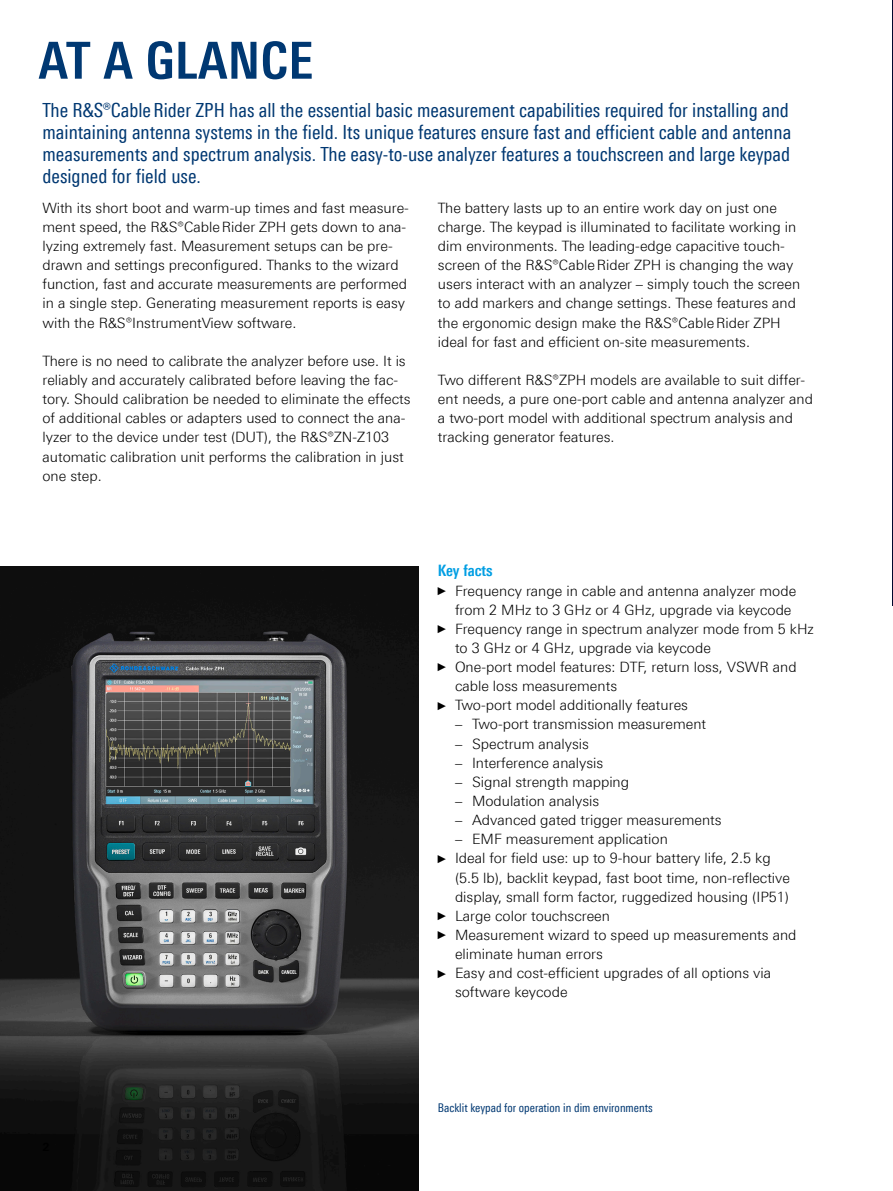
<style>
.page{position:relative;width:893px;height:1191px;background:#fff}
.page>*{position:absolute;margin:0;border:0;box-sizing:border-box;transform-origin:0 0}
.Seiten_Headline_34Pt{font:700 51px "Linotype Univers 620 Cn";letter-spacing:.01em;color:#003872}
.Teaser{font:19.5px/22px "Linotype Univers 420 Cn";color:#003872;text-align:justify}
.Absatzfett_cyan{font:700 15.75px "Linotype Univers 620 Cn";color:#009ee3}
.Haupttext{font:300 14.25px/19.2px "Linotype Univers 330";color:#000}
.Bildunterschrift{font:12px "Linotype Univers 420 Cn";color:#003872}
.s1{font-family:"Arial Narrow";font-weight:400;font-size:11.4px}
</style>
<div class="page">
<svg style="left:892px;top:0;width:1px;height:605px"></svg>
<img style="left:0;top:567px;width:419px;height:624px">
<p class="Seiten_Headline_34Pt" style="left:39px;top:30px;width:276px">AT A GLANCE</p>
<p class="Teaser" style="left:43px;top:99px;width:750px">The R&amp;S®CableRider ZPH has all the essential basic measurement capabilities required for installing and maintaining antenna systems in the field. Its unique features ensure fast and efficient cable and antenna measurements and spectrum analysis. The easy-to-use analyzer features a touchscreen and large keypad designed for field use.</p>
<p class="Haupttext" style="left:43px;top:198px;width:368px">With its short boot and warm-up times and fast measure&shy;ment speed, the R&amp;S®CableRider ZPH gets down to ana&shy;lyzing extremely fast. Measurement setups can be pre&shy;drawn and settings preconfigured. Thanks to the wizard function, fast and accurate measurements are performed in a single step. Generating measurement reports is easy with the R&amp;S®InstrumentView software.</p>
<p class="Haupttext" style="left:43px;top:351px;width:370px">There is no need to calibrate the analyzer before use. It is reliably and accurately calibrated before leaving the fac&shy;tory. Should calibration be needed to eliminate the effects of additional cables or adapters used to connect the ana&shy;lyzer to the device under test (DUT), the R&amp;S®ZN-Z103 automatic calibration unit performs the calibration in just one step.</p>
<p class="Haupttext" style="left:438px;top:198px;width:364px">The battery lasts up to an entire work day on just one charge. The keypad is illuminated to facilitate working in dim environments. The leading-edge capacitive touch&shy;screen of the R&amp;S®CableRider ZPH is changing the way users interact with an analyzer – simply touch the screen to add markers and change settings. These features and the ergonomic design make the R&amp;S®CableRider ZPH ideal for fast and efficient on-site measurements.</p>
<p class="Haupttext" style="left:438px;top:370px;width:376px">Two different R&amp;S®ZPH models are available to suit differ&shy;ent needs, a pure one-port cable and antenna analyzer and a two-port model with additional spectrum analysis and tracking generator features.</p>
<p class="Absatzfett_cyan" style="left:438px;top:561px;width:56px">Key facts</p>
<p class="Haupttext" style="left:455px;top:580px;width:343px;text-indent:-17px"><span class="s1">►</span> Frequency range in cable and antenna analyzer mode from 2 MHz to 3 GHz or 4 GHz, upgrade via keycode</p>
<p class="Haupttext" style="left:455px;top:619px;width:360px;text-indent:-17px"><span class="s1">►</span> Frequency range in spectrum analyzer mode from 5 kHz to 3 GHz or 4 GHz, upgrade via keycode</p>
<p class="Haupttext" style="left:455px;top:657px;width:343px;text-indent:-17px"><span class="s1">►</span> One-port model features: DTF, return loss, VSWR and cable loss measurements</p>
<p class="Haupttext" style="left:438px;top:695px;width:252px"><span class="s1">►</span> Two-port model additionally features</p>
<p class="Haupttext" style="left:455px;top:714px;width:253px">– Two-port transmission measurement</p>
<p class="Haupttext" style="left:455px;top:734px;width:135px">– Spectrum analysis</p>
<p class="Haupttext" style="left:455px;top:753px;width:150px">– Interference analysis</p>
<p class="Haupttext" style="left:455px;top:772px;width:176px">– Signal strength mapping</p>
<p class="Haupttext" style="left:455px;top:791px;width:146px">– Modulation analysis</p>
<p class="Haupttext" style="left:455px;top:810px;width:268px">– Advanced gated trigger measurements</p>
<p class="Haupttext" style="left:455px;top:829px;width:214px">– EMF measurement application</p>
<p class="Haupttext" style="left:455px;top:848px;width:336px;text-indent:-17px"><span class="s1">►</span> Ideal for field use: up to 9-hour battery life, 2.5 kg (5.5 lb), backlit keypad, fast boot time, non-reflective display, small form factor, ruggedized housing (IP51)</p>
<p class="Haupttext" style="left:438px;top:906px;width:174px"><span class="s1">►</span> Large color touchscreen</p>
<p class="Haupttext" style="left:455px;top:925px;width:343px;text-indent:-17px"><span class="s1">►</span> Measurement wizard to speed up measurements and eliminate human errors</p>
<p class="Haupttext" style="left:455px;top:963px;width:318px;text-indent:-17px"><span class="s1">►</span> Easy and cost-efficient upgrades of all options via software keycode</p>
<p class="Bildunterschrift" style="left:438px;top:1101px;width:216px">Backlit keypad for operation in dim environments</p>
</div>
